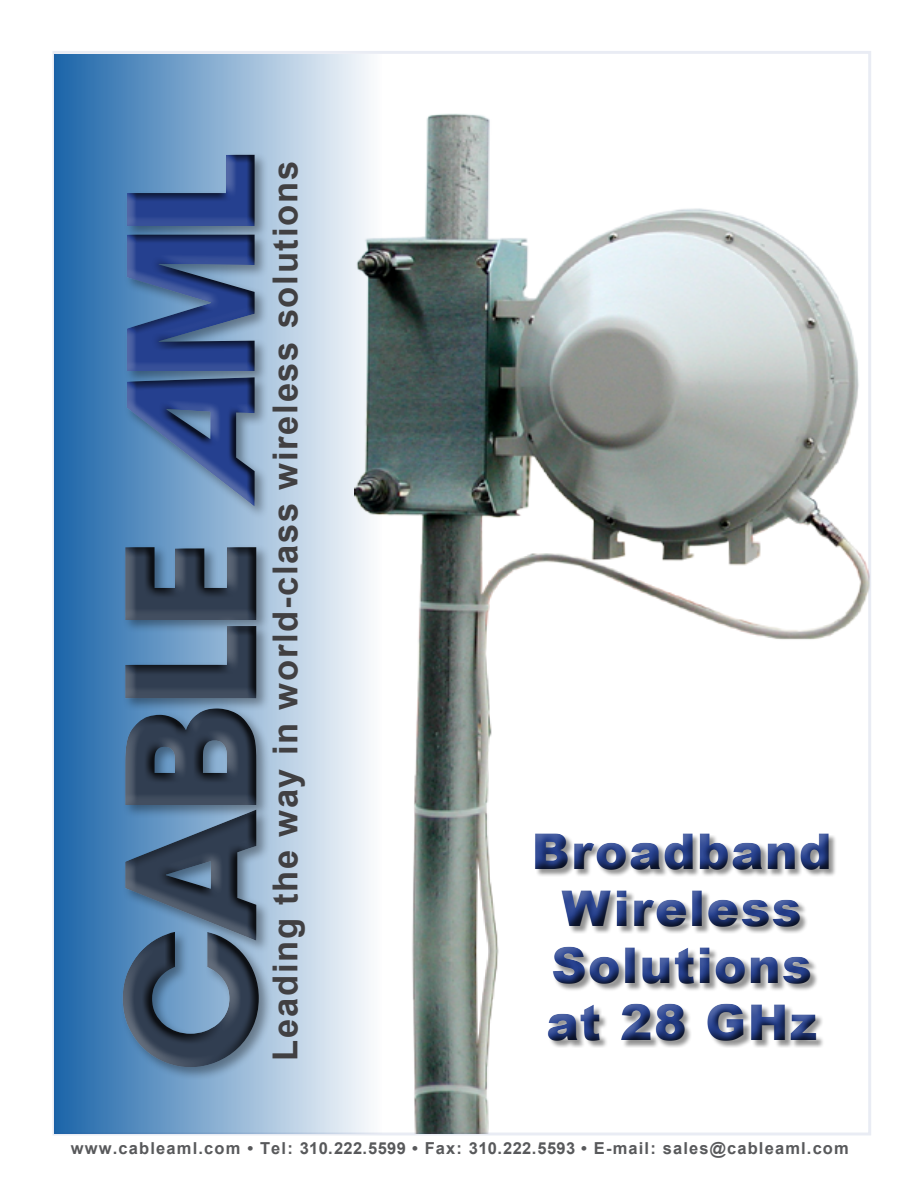
<style>
.page{position:relative;width:918px;height:1188px;background:#fff}
.page>*{position:absolute;margin:0;border:0;box-sizing:border-box;transform-origin:0 0}
.t1{font:900 49.5px/57px "Arial";letter-spacing:.02em;color:#25408f;text-align:center}
.t2{font:700 34.5px "Arial";letter-spacing:.05em;color:#414042}
.t3{font:700 16.5px "Arial";letter-spacing:.07em;color:#58595b}
</style>
<div class="page">
<img style="left:382px;top:113px;width:485px;height:1019px">
<div style="left:54px;top:54px;width:328px;height:1080px;background:linear-gradient(to right,#1f69ad,#f3f5f5)"></div>
<div style="left:124px;top:152px;width:144px;height:368px;background:#000;opacity:.36"></div>
<div style="left:125px;top:145px;width:132px;height:364px;background:#000;opacity:.75"></div>
<div style="left:120px;top:545px;width:153px;height:535px;background:#000;opacity:.36"></div>
<div style="left:122px;top:538px;width:138px;height:540px;background:#fff;opacity:.28"></div>
<div style="left:122px;top:536px;width:138px;height:531px;background:#000;opacity:.75"></div>
<div style="left:521px;top:819px;width:317px;height:227px;background:#fff"></div>
<div style="left:526px;top:827px;width:317px;height:227px;background:#000;opacity:.75"></div>
<h2 class="t2" style="left:263px;top:1061px;width:901px;rotate:-90deg">Leading the way in world-class wireless solutions</h2>
<h1 class="t1" style="left:532px;top:821px;width:302px">Broadband<br>Wireless<br>Solutions at 28 GHz</h1>
<p class="t3" style="left:71px;top:1137px;width:779px">www.cableaml.com • Tel: 310.222.5599 • Fax: 310.222.5593 • E-mail: sales@cableaml.com</p>
</div>
